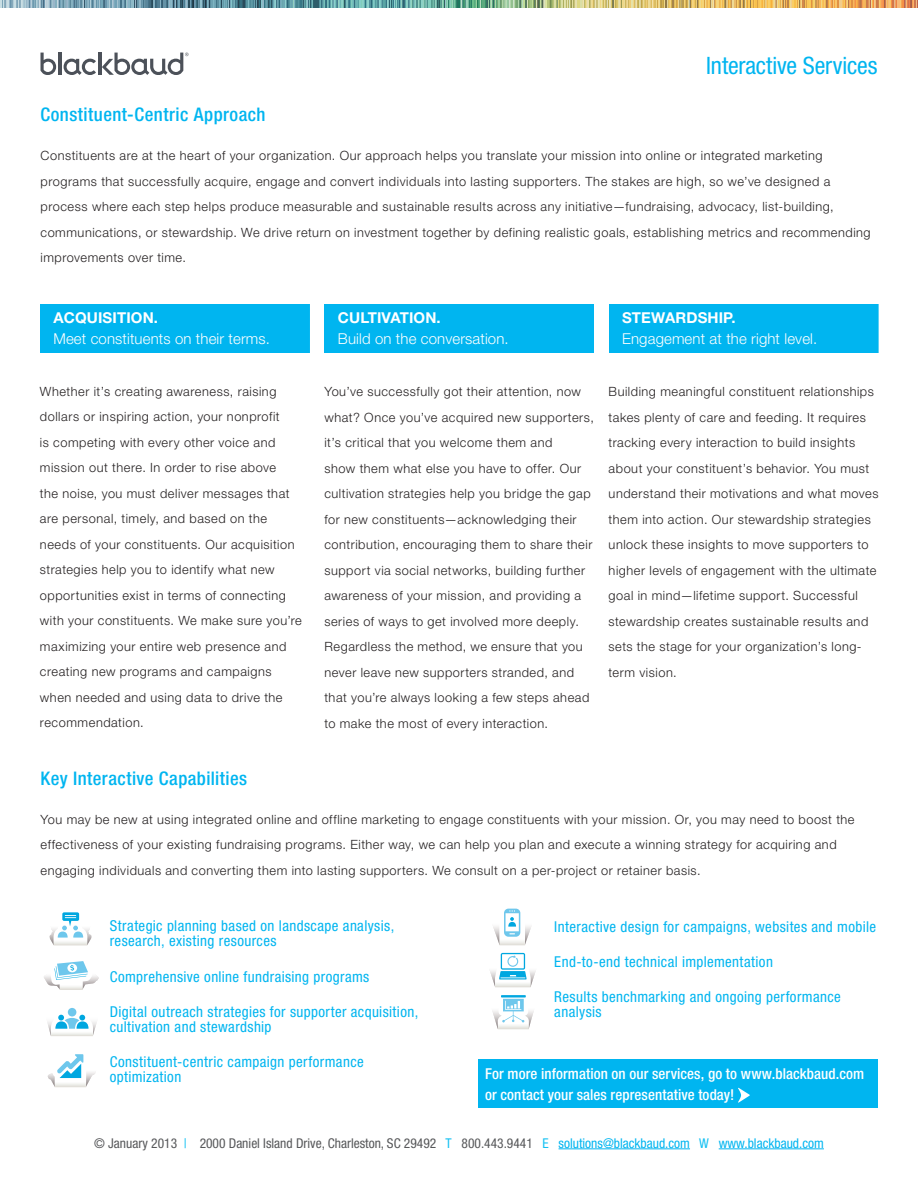
<style>
.page{position:relative;width:918px;height:1188px;background:#fff}
.page>*{position:absolute;margin:0;border:0;box-sizing:border-box;transform-origin:0 0}
.Blue_Bar_-_Title{font:condensed 24px "Helvetica Neue LT Std";letter-spacing:-.005em;color:#00b5f0}
.Body_Head{font:500 condensed 18.75px "Helvetica Neue LT Std";letter-spacing:.025em;color:#00b5f0}
.Body_Text{font:500 condensed 18.75px "Helvetica Neue LT Std";letter-spacing:.025em;color:#00b5f0}
.Body_Head-2{font:condensed 15px/15px "Helvetica Neue LT Std";letter-spacing:.025em;color:#00b5f0}
.Body_Copy{font:300 15px/21px "Helvetica Neue LT Std";letter-spacing:.01em;color:#fff}
.Call_To_Action{font:500 condensed 15px/21px "Helvetica Neue LT Std";letter-spacing:.005em;color:#fff}
.t1{font:condensed 13.5px "Helvetica Neue LT Std";color:#57585a}
.Body_Text-2{font:300 12.75px/25.5px "Helvetica Neue LT Std";letter-spacing:.04em;color:#231f20}
.s1{font-weight:700}
.s2{color:#13c0f2}
.s3{color:#00b5f0}
</style>
<div class="page">
<svg style="left:0;top:0;width:918px;height:8px;background:#9aa98b"></svg>
<svg style="left:40px;top:53px;width:16px;height:22px"></svg>
<hr style="left:58px;top:53px;width:3px;height:22px;background:#4c5159">
<svg style="left:64px;top:58px;width:32px;height:17px"></svg>
<hr style="left:98px;top:53px;width:3px;height:22px;background:#4c5159">
<svg style="left:102px;top:53px;width:87px;height:22px"></svg>
<hr style="left:559px;top:1149px;width:131px;height:1px;background:#00b5f0">
<hr style="left:719px;top:1149px;width:105px;height:1px;background:#00b5f0">
<div style="left:40px;top:304px;width:270px;height:49px;background:#00b5f0"></div>
<svg style="left:50px;top:912px;width:42px;height:33px"></svg>
<svg style="left:44px;top:961px;width:55px;height:29px"></svg>
<svg style="left:47px;top:1008px;width:50px;height:28px"></svg>
<svg style="left:48px;top:1054px;width:48px;height:33px"></svg>
<svg style="left:490px;top:908px;width:46px;height:121px"></svg>
<div style="left:324px;top:304px;width:270px;height:49px;background:#00b5f0"></div>
<div style="left:609px;top:304px;width:270px;height:49px;background:#00b5f0"></div>
<div style="left:478px;top:1059px;width:400px;height:49px;background:#00b5f0"></div>
<svg style="left:738px;top:1087px;width:12px;height:16px"></svg>
<p class="Blue_Bar_-_Title" style="left:706px;top:52px;width:173px">Interactive Services</p>
<p class="Body_Head" style="left:40px;top:104px;width:227px">Constituent-Centric Approach</p>
<p class="Body_Text-2" style="left:40px;top:143px;width:832px">Constituents are at the heart of your organization. Our approach helps you translate your mission into online or integrated marketing programs that successfully acquire, engage and convert individuals into lasting supporters. The stakes are high, so we’ve designed a process where each step helps produce measurable and sustainable results across any initiative—fundraising, advocacy, list-building, communications, or stewardship. We drive return on investment together by defining realistic goals, establishing metrics and recommending improvements over time.</p>
<p class="Body_Copy" style="left:53px;top:307px;width:218px"><span class="s1">ACQUISITION.<br></span>Meet constituents on their terms.</p>
<p class="Body_Text-2" style="left:40px;top:378px;width:263px">Whether it’s creating awareness, raising dollars or inspiring action, your nonprofit<br>is competing with every other voice and mission out there. In order to rise above<br>the noise, you must deliver messages that are personal, timely, and based on the needs of your constituents. Our acquisition strategies help you to identify what new opportunities exist in terms of connecting with your constituents. We make sure you’re maximizing your entire web presence and creating new programs and campaigns when needed and using data to drive the recommendation.</p>
<p class="Body_Copy" style="left:338px;top:307px;width:172px"><span class="s1">CULTIVATION.<br></span>Build on the conversation.</p>
<p class="Body_Text-2" style="left:324px;top:379px;width:271px">You’ve successfully got their attention, now what? Once you’ve acquired new supporters, it’s critical that you welcome them and<br>show them what else you have to offer. Our cultivation strategies help you bridge the gap for new constituents—acknowledging their contribution, encouraging them to share their support via social networks, building further awareness of your mission, and providing a series of ways to get involved more deeply.<br>Regardless the method, we ensure that you never leave new supporters stranded, and that you’re always looking a few steps ahead to make the most of every interaction.</p>
<p class="Body_Copy" style="left:622px;top:307px;width:197px"><span class="s1">STEWARDSHIP.<br></span>Engagement at the right level.</p>
<p class="Body_Text-2" style="left:609px;top:379px;width:272px">Building meaningful constituent relationships takes plenty of care and feeding. It requires tracking every interaction to build insights about your constituent’s behavior. You must understand their motivations and what moves them into action. Our stewardship strategies unlock these insights to move supporters to higher levels of engagement with the ultimate goal in mind—lifetime support. Successful stewardship creates sustainable results and sets the stage for your organization’s long&shy;term vision.</p>
<p class="Body_Text" style="left:41px;top:767px;width:208px">Key Interactive Capabilities</p>
<p class="Body_Text-2" style="left:41px;top:806px;width:815px">You may be new at using integrated online and offline marketing to engage constituents with your mission. Or, you may need to boost the effectiveness of your existing fundraising programs. Either way, we can help you plan and execute a winning strategy for acquiring and engaging individuals and converting them into lasting supporters. We consult on a per-project or retainer basis.</p>
<p class="Body_Head-2" style="left:110px;top:919px;width:286px">Strategic planning based on landscape analysis, research, existing resources</p>
<p class="Body_Head-2" style="left:110px;top:969px;width:261px">Comprehensive online fundraising programs</p>
<p class="Body_Head-2" style="left:110px;top:1004px;width:310px">Digital outreach strategies for supporter acquisition, cultivation and stewardship</p>
<p class="Body_Head-2" style="left:110px;top:1054px;width:256px">Constituent-centric campaign performance optimization</p>
<p class="Body_Head-2" style="left:554px;top:919px;width:323px">Interactive design for campaigns, websites and mobile</p>
<p class="Body_Head-2" style="left:554px;top:954px;width:220px">End-to-end technical implementation</p>
<p class="Body_Head-2" style="left:554px;top:989px;width:288px">Results benchmarking and ongoing performance analysis</p>
<p class="Call_To_Action" style="left:485px;top:1063px;width:381px">For more information on our services, go to www.blackbaud.com or contact your sales representative today!</p>
<p class="t1" style="left:94px;top:1135px;width:731px">© January 2013 <span class="s2">|</span> 2000 Daniel Island Drive, Charleston, SC 29492 <span class="s2">T</span> 800.443.9441 <span class="s2">E</span> <span class="s3">solutions@blackbaud.com</span> <span class="s2">W</span> <span class="s3">www.blackbaud.com</span></p>
</div>
